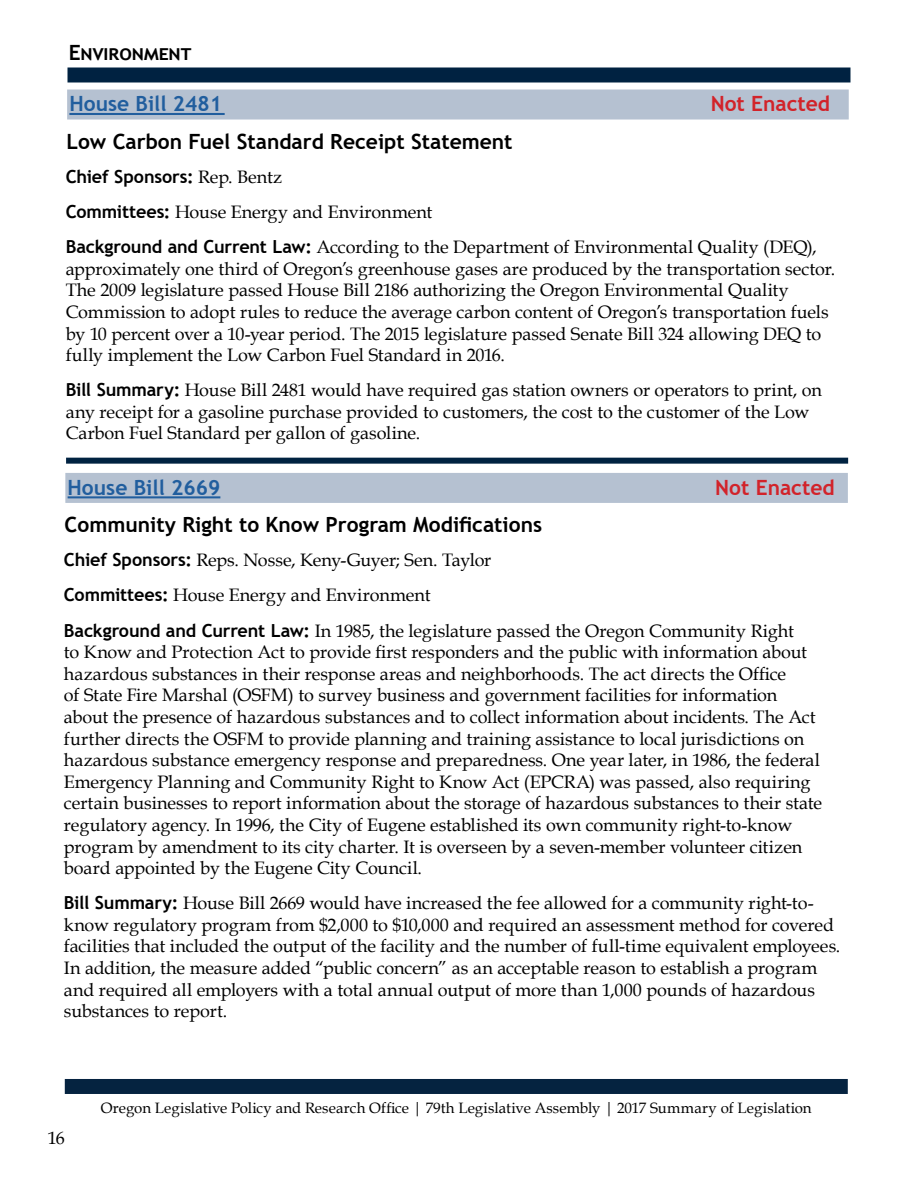
<style>
.page{position:relative;width:918px;height:1188px;background:#fff}
.page>*{position:absolute;margin:0;border:0;box-sizing:border-box;transform-origin:0 0}
.t1{font:700 21px "Trebuchet MS";color:#000}
.t2{font:700 21px "Trebuchet MS";color:#215e9e}
.t3{font:700 21px "Trebuchet MS";color:#d2232a}
.t4{font:18px/21.6px "Book Antiqua";letter-spacing:-.005em;color:#000}
.t5{font:700 18px "Trebuchet MS";letter-spacing:-.005em;color:#000}
.t6{font:15px "Book Antiqua";letter-spacing:.005em;color:#000}
.s1{font-family:"Book Antiqua";font-weight:400}
.s2{font-family:"Trebuchet MS";font-weight:700}
</style>
<div class="page">
<div style="left:68px;top:68px;width:782px;height:14px;background:#002241"></div>
<div style="left:65px;top:1079px;width:783px;height:15px;background:#052340"></div>
<div style="left:66px;top:458px;width:782px;height:6px;background:#002241"></div>
<div style="left:67px;top:90px;width:782px;height:30px;background:#b5c1d1"></div>
<hr style="left:69px;top:113px;width:156px;height:2px;background:#215e9e">
<div style="left:65px;top:473px;width:783px;height:30px;background:#b5c1d1"></div>
<hr style="left:68px;top:496px;width:152px;height:2px;background:#215e9e">
<p class="t1" style="left:69px;top:39px;width:122px">Environment</p>
<p class="t2" style="left:69px;top:91px;width:154px">House Bill 2481</p>
<p class="t3" style="left:711px;top:91px;width:121px">Not Enacted</p>
<p class="t1" style="left:66px;top:128px;width:448px">Low Carbon Fuel Standard Receipt Statement</p>
<p class="t5" style="left:66px;top:165px;width:218px">Chief Sponsors: <span class="s1">Rep. Bentz</span></p>
<p class="t4" style="left:66px;top:194px;width:752px;line-height:35.1px"><span class="s2">Committees:</span> House Energy and Environment<br><span class="s2">Background and Current Law:</span> According to the Department of Environmental Quality (DEQ),</p>
<p class="t4" style="left:66px;top:257px;width:771px">approximately one third of Oregon’s greenhouse gases are produced by the transportation sector.<br>The 2009 legislature passed House Bill 2186 authorizing the Oregon Environmental Quality Commission to adopt rules to reduce the average carbon content of Oregon’s transportation fuels by 10 percent over a 10-year period. The 2015 legislature passed Senate Bill 324 allowing DEQ to fully implement the Low Carbon Fuel Standard in 2016.</p>
<p class="t4" style="left:66px;top:379px;width:758px"><span class="s2">Bill Summary:</span> House Bill 2481 would have required gas station owners or operators to print, on any receipt for a gasoline purchase provided to customers, the cost to the customer of the Low<br>Carbon Fuel Standard per gallon of gasoline.</p>
<p class="t2" style="left:68px;top:474px;width:154px">House Bill 2669</p>
<p class="t3" style="left:715px;top:474px;width:121px">Not Enacted</p>
<p class="t1" style="left:65px;top:511px;width:479px">Community Right to Know Program Modifications</p>
<p class="t4" style="left:64px;top:542px;width:732px;line-height:35.1px"><span class="s2">Chief Sponsors:</span> Reps. Nosse, Keny-Guyer; Sen. Taylor<br><span class="s2">Committees:</span> House Energy and Environment<br><span class="s2">Background and Current Law:</span> In 1985, the legislature passed the Oregon Community Right</p>
<p class="t4" style="left:64px;top:641px;width:760px">to Know and Protection Act to provide first responders and the public with information about hazardous substances in their response areas and neighborhoods. The act directs the Office<br>of State Fire Marshal (OSFM) to survey business and government facilities for information about the presence of hazardous substances and to collect information about incidents. The Act further directs the OSFM to provide planning and training assistance to local jurisdictions on hazardous substance emergency response and preparedness. One year later, in 1986, the federal Emergency Planning and Community Right to Know Act (EPCRA) was passed, also requiring certain businesses to report information about the storage of hazardous substances to their state regulatory agency. In 1996, the City of Eugene established its own community right-to-know program by amendment to its city charter. It is overseen by a seven-member volunteer citizen board appointed by the Eugene City Council.</p>
<p class="t4" style="left:64px;top:892px;width:778px"><span class="s2">Bill Summary:</span> House Bill 2669 would have increased the fee allowed for a community right-to&shy;know regulatory program from $2,000 to $10,000 and required an assessment method for covered facilities that included the output of the facility and the number of full-time equivalent employees.<br>In addition, the measure added “public concern” as an acceptable reason to establish a program and required all employers with a total annual output of more than 1,000 pounds of hazardous substances to report.</p>
<p class="t4" style="left:48px;top:1127px;width:18px">16</p>
<p class="t6" style="left:101px;top:1097px;width:712px">Oregon Legislative Policy and Research Office | 79th Legislative Assembly | 2017 Summary of Legislation</p>
</div>
